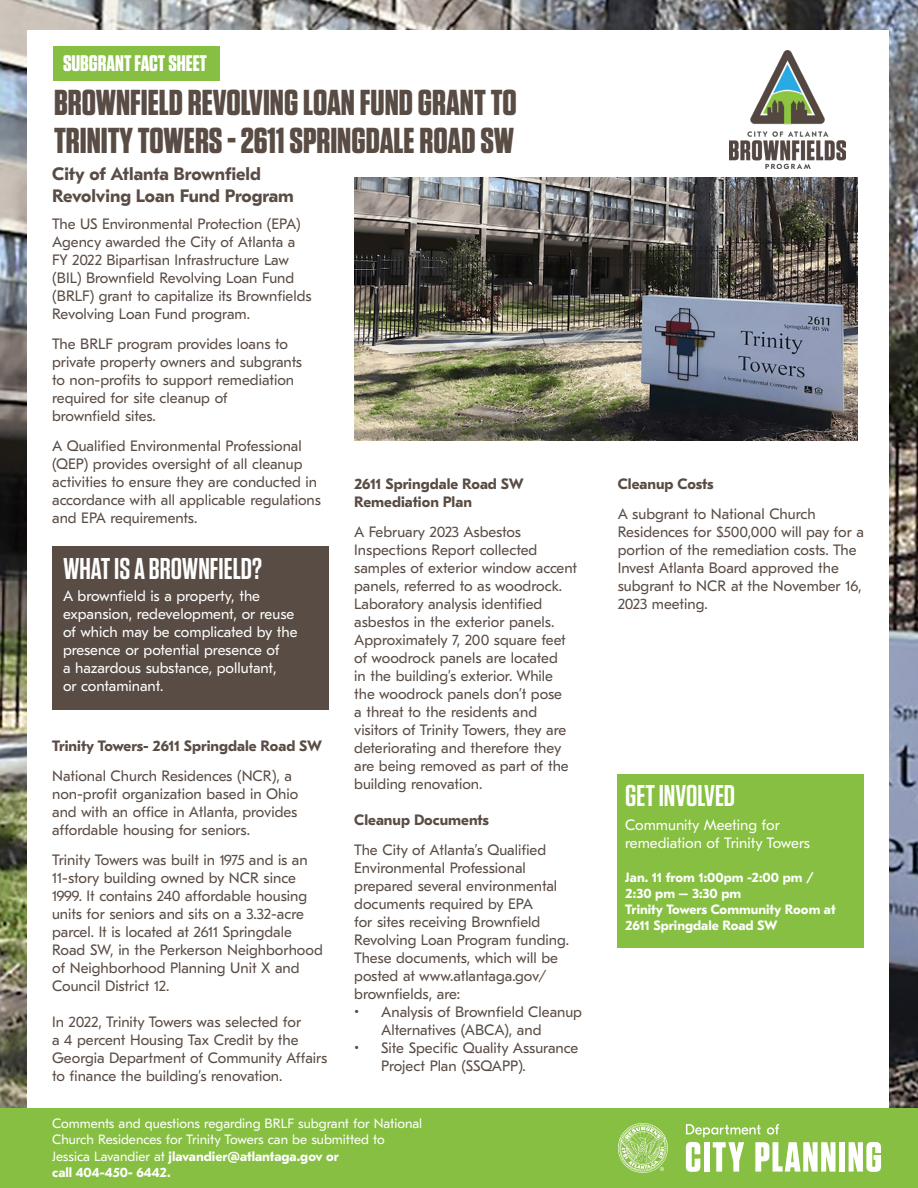
<style>
.page{position:relative;width:918px;height:1188px;background:#fff}
.page>*{position:absolute;margin:0;border:0;box-sizing:border-box;transform-origin:0 0}
.t1{font:700 36px "Tungsten";color:#594c44}
.t2{font:600 30px "Tungsten";color:#fff}
.t3{font:700 22.5px "Tungsten";color:#fff}
.t4{font:700 18px/21.6px "GT Eesti Text";color:#594c44}
.t5{font:15px/18px "GT Eesti Text";color:#594c44}
.t6{font:15px/18px "GT Eesti Text";color:#fff}
.t7{font:700 15px/18px "GT Eesti Text";color:#594c44}
.t8{font:13.5px/16.5px "GT Eesti Text";color:#fff}
.t9{font:700 13.5px "GT Eesti Text";color:#fff}
.s1{font-weight:700}
</style>
<div class="page">
<img style="left:0;top:0;width:918px;height:1108px">
<div style="left:27px;top:30px;width:862px;height:1078px;background:#fff"></div>
<div style="left:0;top:1108px;width:918px;height:80px;background:#86bf41"></div>
<div style="left:53px;top:46px;width:166px;height:35px;background:#86bf41"></div>
<img style="left:354px;top:177px;width:504px;height:264px">
<div style="left:618px;top:774px;width:246px;height:174px;background:#86bf41"></div>
<svg style="left:618px;top:1123px;width:50px;height:50px"></svg>
<svg style="left:686px;top:1124px;width:150px;height:48px"></svg>
<div style="left:839px;top:1142px;width:6px;height:30px;background:#fff"></div>
<svg style="left:849px;top:1142px;width:32px;height:30px"></svg>
<div style="left:52px;top:547px;width:276px;height:163px;background:#594c44"></div>
<img style="left:730px;top:50px;width:116px;height:119px">
<p class="t3" style="left:63px;top:51px;width:146px">SUBGRANT FACT SHEET</p>
<p class="t1" style="left:54px;top:83px;width:464px">BROWNFIELD REVOLVING LOAN FUND GRANT TO</p>
<p class="t1" style="left:54px;top:121px;width:462px">TRINITY TOWERS - 2611 SPRINGDALE ROAD SW</p>
<p class="t4" style="left:52px;top:164px;width:243px">City of Atlanta Brownfield<br>Revolving Loan Fund Program</p>
<p class="t5" style="left:52px;top:215px;width:261px">The US Environmental Protection (EPA)<br>Agency awarded the City of Atlanta a FY 2022 Bipartisan Infrastructure Law (BIL) Brownfield Revolving Loan Fund (BRLF) grant to capitalize its Brownfields Revolving Loan Fund program.</p>
<p class="t5" style="left:52px;top:335px;width:252px">The BRLF program provides loans to private property owners and subgrants to non-profits to support remediation required for site cleanup of</p>
<p class="t5" style="left:52px;top:407px;width:105px">brownfield sites.</p>
<p class="t5" style="left:52px;top:437px;width:270px">A Qualified Environmental Professional (QEP) provides oversight of all cleanup activities to ensure they are conducted in accordance with all applicable regulations and EPA requirements.</p>
<p class="t2" style="left:63px;top:553px;width:201px">WHAT IS A BROWNFIELD?</p>
<p class="t6" style="left:63px;top:587px;width:236px">A brownfield is a property, the expansion, redevelopment, or reuse of which may be complicated by the presence or potential presence of<br>a hazardous substance, pollutant,<br>or contaminant.</p>
<p class="t7" style="left:52px;top:737px;width:271px">Trinity Towers- 2611 Springdale Road SW</p>
<p class="t5" style="left:52px;top:767px;width:248px">National Church Residences (NCR), a non-profit organization based in Ohio and with an office in Atlanta, provides affordable housing for seniors.</p>
<p class="t5" style="left:52px;top:851px;width:272px">Trinity Towers was built in 1975 and is an 11-story building owned by NCR since 1999. It contains 240 affordable housing units for seniors and sits on a 3.32-acre parcel. It is located at 2611 Springdale Road SW, in the Perkerson Neighborhood of Neighborhood Planning Unit X and Council District 12.</p>
<p class="t5" style="left:52px;top:1013px;width:277px">In 2022, Trinity Towers was selected for<br>a 4 percent Housing Tax Credit by the Georgia Department of Community Affairs to finance the building’s renovation.</p>
<p class="t7" style="left:354px;top:476px;width:171px">2611 Springdale Road SW<br>Remediation Plan</p>
<p class="t5" style="left:354px;top:523px;width:224px">A February 2023 Asbestos<br>Inspections Report collected samples of exterior window accent panels, referred to as woodrock.<br>Laboratory analysis identified asbestos in the exterior panels.<br>Approximately 7, 200 square feet of woodrock panels are located<br>in the building’s exterior. While the woodrock panels don’t pose<br>a threat to the residents and visitors of Trinity Towers, they are deteriorating and therefore they are being removed as part of the building renovation.</p>
<p class="t7" style="left:354px;top:812px;width:136px">Cleanup Documents</p>
<p class="t5" style="left:354px;top:841px;width:216px">The City of Atlanta’s Qualified<br>Environmental Professional prepared several environmental documents required by EPA<br>for sites receiving Brownfield<br>Revolving Loan Program funding.<br>These documents, which will be posted at www.atlantaga.gov/ brownfields, are:</p>
<p class="t5" style="left:381px;top:1003px;width:202px;text-indent:-27px">• Analysis of Brownfield Cleanup<br>Alternatives (ABCA), and</p>
<p class="t5" style="left:381px;top:1039px;width:199px;text-indent:-27px">• Site Specific Quality Assurance<br>Project Plan (SSQAPP).</p>
<p class="t8" style="left:52px;top:1115px;width:372px">Comments and questions regarding BRLF subgrant for National Church Residences for Trinity Towers can be submitted to Jessica Lavandier at <span class="s1">jlavandier@atlantaga.gov or<br>call 404-450- 6442.</span></p>
<p class="t7" style="left:618px;top:476px;width:97px">Cleanup Costs</p>
<p class="t5" style="left:618px;top:505px;width:248px">A subgrant to National Church<br>Residences for $500,000 will pay for a portion of the remediation costs. The<br>Invest Atlanta Board approved the subgrant to NCR at the November 16,<br>2023 meeting.</p>
<p class="t2" style="left:625px;top:780px;width:111px">GET INVOLVED</p>
<p class="t6" style="left:625px;top:816px;width:186px">Community Meeting for remediation of Trinity Towers</p>
<p class="t9" style="left:625px;top:870px;width:190px">Jan. 11 from 1:00pm -2:00 pm /</p>
<p class="t9" style="left:625px;top:886px;width:118px">2:30 pm – 3:30 pm</p>
<p class="t9" style="left:625px;top:902px;width:212px">Trinity Towers Community Room at</p>
<p class="t9" style="left:625px;top:918px;width:154px">2611 Springdale Road SW</p>
</div>
